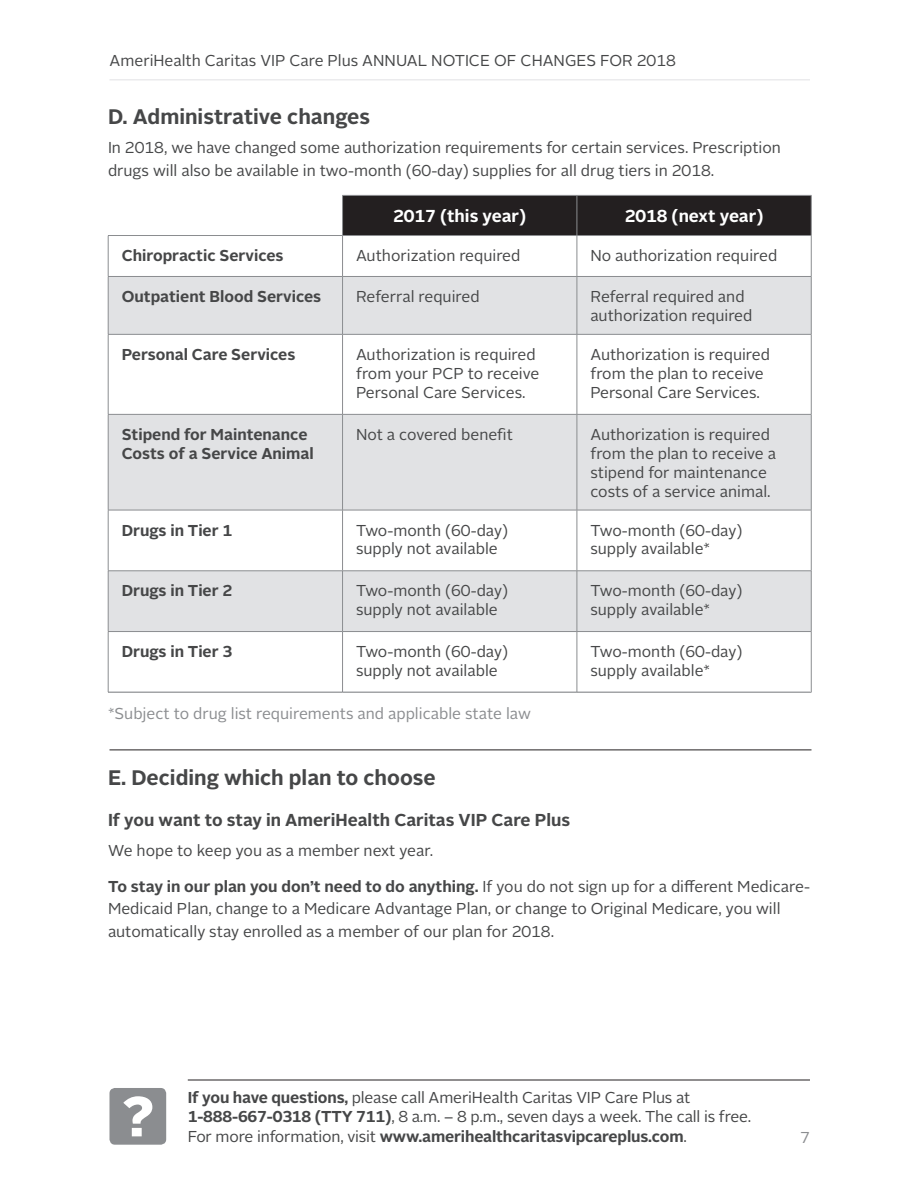
<style>
.page{position:relative;width:918px;height:1188px;background:#fff}
.page>*{position:absolute;margin:0;border:0;box-sizing:border-box;transform-origin:0 0}
.Sub-headline{font:700 21px "Alright Sans";color:#464748}
.Topic_Header{font:700 17.25px "Alright Sans";color:#464748}
.Table_Header{font:700 17.25px "Alright Sans";color:#fff}
.Body_Copy{font:15.75px/22.5px "Alright Sans";color:#464748}
.Table_Body{font:15.75px/18.9px "Alright Sans";color:#464748}
.Table_Body-2{font:700 15.75px/18.9px "Alright Sans";color:#464748}
.Footnote{font:15.75px "Alright Sans";color:#8b8d90}
.s1{font-weight:700}
</style>
<div class="page">
<hr style="left:110px;top:79px;width:700px;height:1px;background:#e1e2e4">
<div style="left:109px;top:1088px;width:57px;height:57px;background:#8b8d90;border-radius:5px"></div>
<svg style="left:123px;top:1096px;width:29px;height:40px"></svg>
<hr style="left:188px;top:1080px;width:622px;height:1px;background:#231f20">
<hr style="left:108px;top:691px;width:702px;height:1px;background:#e1e2e4">
<div style="left:343px;top:196px;width:468px;height:39px;background:#231f20"></div>
<svg style="left:109px;top:277px;width:702px;height:354px;fill:#e1e2e4"></svg>
<hr style="left:342px;top:195px;width:235px;height:1px;background:#8b8d90">
<hr style="left:342px;top:196px;width:1px;height:39px;background:#8b8d90">
<hr style="left:577px;top:195px;width:234px;height:1px;background:#8b8d90">
<hr style="left:577px;top:196px;width:1px;height:39px;background:#8b8d90">
<hr style="left:811px;top:196px;width:1px;height:39px;background:#8b8d90">
<hr style="left:108px;top:235px;width:235px;height:1px;background:#8b8d90">
<hr style="left:108px;top:236px;width:1px;height:40px;background:#8b8d90">
<hr style="left:343px;top:235px;width:234px;height:1px;background:#8b8d90">
<hr style="left:342px;top:236px;width:1px;height:40px;background:#8b8d90">
<hr style="left:577px;top:235px;width:234px;height:1px;background:#8b8d90">
<hr style="left:577px;top:236px;width:1px;height:40px;background:#8b8d90">
<hr style="left:811px;top:236px;width:1px;height:40px;background:#8b8d90">
<hr style="left:108px;top:276px;width:235px;height:1px;background:#8b8d90">
<hr style="left:108px;top:277px;width:1px;height:57px;background:#8b8d90">
<hr style="left:343px;top:276px;width:234px;height:1px;background:#8b8d90">
<hr style="left:342px;top:277px;width:1px;height:57px;background:#8b8d90">
<hr style="left:577px;top:276px;width:234px;height:1px;background:#8b8d90">
<hr style="left:577px;top:277px;width:1px;height:57px;background:#8b8d90">
<hr style="left:811px;top:277px;width:1px;height:57px;background:#8b8d90">
<hr style="left:108px;top:334px;width:235px;height:1px;background:#8b8d90">
<hr style="left:108px;top:335px;width:1px;height:79px;background:#8b8d90">
<hr style="left:343px;top:334px;width:234px;height:1px;background:#8b8d90">
<hr style="left:342px;top:335px;width:1px;height:79px;background:#8b8d90">
<hr style="left:577px;top:334px;width:234px;height:1px;background:#8b8d90">
<hr style="left:577px;top:335px;width:1px;height:79px;background:#8b8d90">
<hr style="left:811px;top:335px;width:1px;height:79px;background:#8b8d90">
<hr style="left:108px;top:414px;width:235px;height:1px;background:#8b8d90">
<hr style="left:108px;top:415px;width:1px;height:95px;background:#8b8d90">
<hr style="left:343px;top:414px;width:234px;height:1px;background:#8b8d90">
<hr style="left:342px;top:415px;width:1px;height:95px;background:#8b8d90">
<hr style="left:577px;top:414px;width:234px;height:1px;background:#8b8d90">
<hr style="left:577px;top:415px;width:1px;height:95px;background:#8b8d90">
<hr style="left:811px;top:415px;width:1px;height:95px;background:#8b8d90">
<hr style="left:108px;top:510px;width:235px;height:1px;background:#8b8d90">
<hr style="left:108px;top:510px;width:1px;height:61px;background:#8b8d90">
<hr style="left:343px;top:510px;width:234px;height:1px;background:#8b8d90">
<hr style="left:342px;top:510px;width:1px;height:61px;background:#8b8d90">
<hr style="left:577px;top:510px;width:234px;height:1px;background:#8b8d90">
<hr style="left:577px;top:510px;width:1px;height:61px;background:#8b8d90">
<hr style="left:811px;top:510px;width:1px;height:61px;background:#8b8d90">
<hr style="left:108px;top:571px;width:235px;height:1px;background:#8b8d90">
<hr style="left:108px;top:571px;width:1px;height:60px;background:#8b8d90">
<hr style="left:343px;top:571px;width:234px;height:1px;background:#8b8d90">
<hr style="left:342px;top:571px;width:1px;height:60px;background:#8b8d90">
<hr style="left:577px;top:571px;width:234px;height:1px;background:#8b8d90">
<hr style="left:577px;top:571px;width:1px;height:60px;background:#8b8d90">
<hr style="left:811px;top:571px;width:1px;height:60px;background:#8b8d90">
<hr style="left:108px;top:631px;width:235px;height:1px;background:#8b8d90">
<hr style="left:108px;top:632px;width:1px;height:60px;background:#8b8d90">
<hr style="left:343px;top:631px;width:234px;height:1px;background:#8b8d90">
<hr style="left:342px;top:632px;width:1px;height:60px;background:#8b8d90">
<hr style="left:577px;top:631px;width:234px;height:1px;background:#8b8d90">
<hr style="left:577px;top:632px;width:1px;height:60px;background:#8b8d90">
<hr style="left:811px;top:632px;width:1px;height:60px;background:#8b8d90">
<hr style="left:108px;top:692px;width:235px;height:1px;background:#8b8d90">
<hr style="left:343px;top:692px;width:234px;height:1px;background:#8b8d90">
<hr style="left:577px;top:692px;width:234px;height:1px;background:#8b8d90">
<hr style="left:110px;top:750px;width:702px;height:1px;background:#231f20">
<p class="Body_Copy" style="left:110px;top:49px;width:568px">AmeriHealth Caritas VIP Care Plus ANNUAL NOTICE OF CHANGES FOR 2018</p>
<p class="Sub-headline" style="left:108px;top:102px;width:264px">D. Administrative changes</p>
<p class="Body_Copy" style="left:108px;top:137px;width:675px">In 2018, we have changed some authorization requirements for certain services. Prescription drugs will also be available in two-month (60-day) supplies for all drug tiers in 2018.</p>
<p class="Table_Header" style="left:393px;top:204px;width:135px">2017 (this year)</p>
<p class="Table_Header" style="left:625px;top:204px;width:140px">2018 (next year)</p>
<p class="Table_Body-2" style="left:122px;top:246px;width:163px">Chiropractic Services</p>
<p class="Table_Body" style="left:356px;top:246px;width:166px">Authorization required</p>
<p class="Table_Body" style="left:590px;top:246px;width:188px">No authorization required</p>
<p class="Table_Body-2" style="left:122px;top:287px;width:201px">Outpatient Blood Services</p>
<p class="Table_Body" style="left:356px;top:287px;width:125px">Referral required</p>
<p class="Table_Body" style="left:590px;top:287px;width:164px">Referral required and authorization required</p>
<p class="Table_Body-2" style="left:122px;top:345px;width:175px">Personal Care Services</p>
<p class="Table_Body" style="left:356px;top:345px;width:185px">Authorization is required from your PCP to receive<br>Personal Care Services.</p>
<p class="Table_Body" style="left:590px;top:345px;width:181px">Authorization is required from the plan to receive<br>Personal Care Services.</p>
<p class="Table_Body-2" style="left:122px;top:425px;width:194px">Stipend for Maintenance<br>Costs of a Service Animal</p>
<p class="Table_Body" style="left:356px;top:425px;width:158px">Not a covered benefit</p>
<p class="Table_Body" style="left:590px;top:425px;width:187px">Authorization is required from the plan to receive a stipend for maintenance costs of a service animal.</p>
<p class="Table_Body-2" style="left:122px;top:521px;width:112px">Drugs in Tier 1</p>
<p class="Table_Body" style="left:356px;top:521px;width:154px">Two-month (60-day) supply not available</p>
<p class="Table_Body" style="left:590px;top:521px;width:154px">Two-month (60-day) supply available*</p>
<p class="Table_Body-2" style="left:122px;top:581px;width:112px">Drugs in Tier 2</p>
<p class="Table_Body" style="left:356px;top:582px;width:154px">Two-month (60-day) supply not available</p>
<p class="Table_Body" style="left:590px;top:582px;width:154px">Two-month (60-day) supply available*</p>
<p class="Table_Body-2" style="left:122px;top:642px;width:112px">Drugs in Tier 3</p>
<p class="Table_Body" style="left:356px;top:642px;width:154px">Two-month (60-day) supply not available</p>
<p class="Table_Body" style="left:590px;top:642px;width:154px">Two-month (60-day) supply available*</p>
<p class="Footnote" style="left:108px;top:703px;width:424px">*Subject to drug list requirements and applicable state law</p>
<p class="Sub-headline" style="left:108px;top:763px;width:329px">E. Deciding which plan to choose</p>
<p class="Topic_Header" style="left:108px;top:808px;width:464px">If you want to stay in AmeriHealth Caritas VIP Care Plus</p>
<p class="Body_Copy" style="left:108px;top:839px;width:327px">We hope to keep you as a member next year.</p>
<p class="Body_Copy" style="left:108px;top:875px;width:704px"><span class="s1">To stay in our plan you don’t need to do anything.</span> If you do not sign up for a different Medicare-<br>Medicaid Plan, change to a Medicare Advantage Plan, or change to Original Medicare, you will automatically stay enrolled as a member of our plan for 2018.</p>
<p class="Body_Copy" style="left:188px;top:1088px;width:565px;line-height:19.5px"><span class="s1">If you have questions,</span> please call AmeriHealth Caritas VIP Care Plus at<br><span class="s1">1-888-667-0318 (TTY 711)</span>, 8 a.m. – 8 p.m., seven days a week. The call is free.<br>For more information, visit <span class="s1">www.amerihealthcaritasvipcareplus.com</span>.</p>
<p class="Footnote" style="left:800px;top:1127px;width:11px">7</p>
</div>
